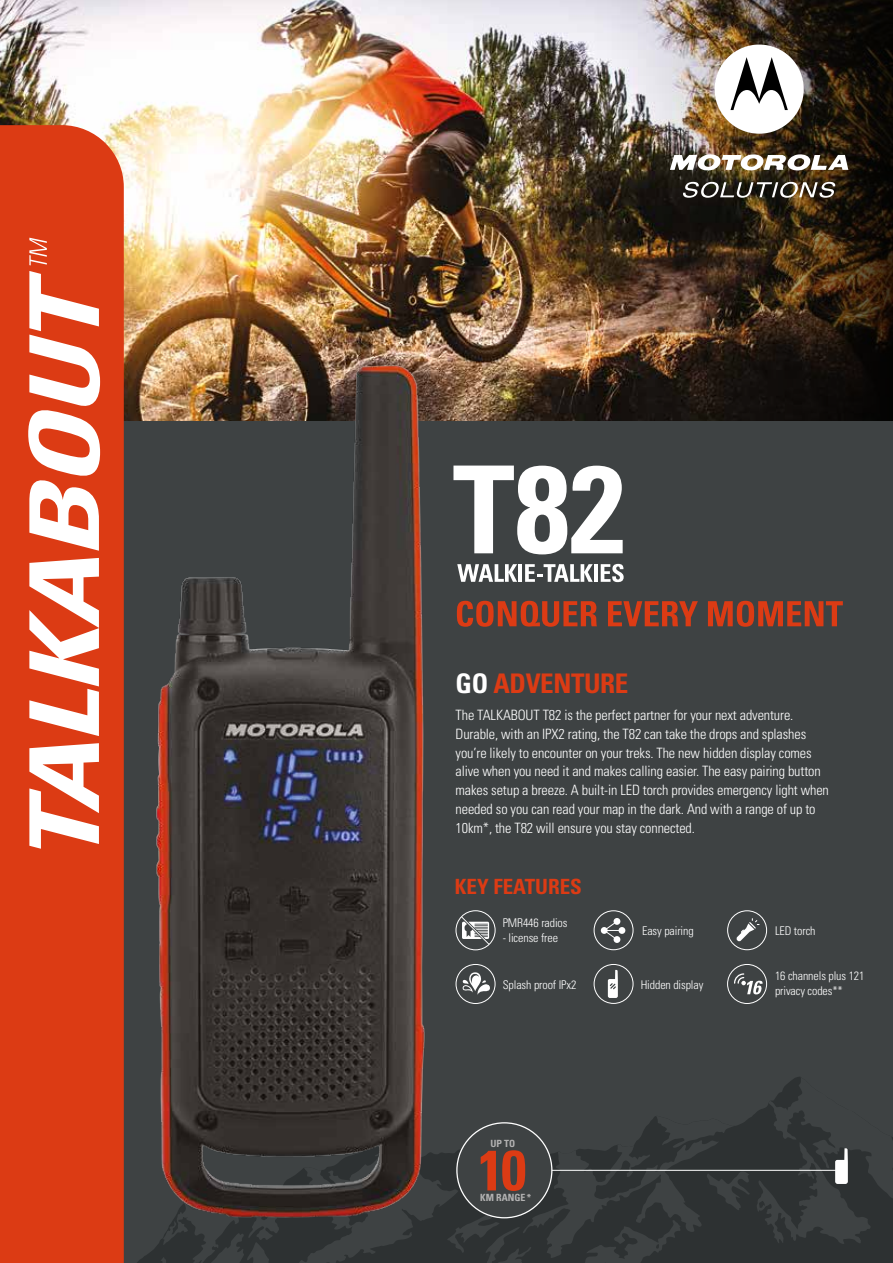
<style>
.page{position:relative;width:893px;height:1263px;background:#3e4243}
.page>*{position:absolute;margin:0;border:0;box-sizing:border-box;transform-origin:0 0}
.t1{font:700 condensed 27px "Univers";letter-spacing:-.015em;color:#dc3b14}
.t2{font:700 condensed 21px "Univers";color:#dc3b14}
.t3{font:300 condensed 14.25px/18.8px "Univers";letter-spacing:-.01em;color:#fff}
.t4{font:300 condensed 12px/15px "Univers";letter-spacing:-.01em;color:#fff}
.t5{font:700 condensed 9.9px "Univers";color:#b3b2b2}
.s1{color:#fff}
.s2{font-size:9.75px}
</style>
<div class="page">
<img style="left:0;top:0;width:583px;height:421px">
<img style="left:583px;top:0;width:310px;height:421px">
<svg style="left:750px;top:1113px;width:6px;height:150px"></svg>
<div style="left:0;top:125px;width:124px;height:1138px;background:#dc3b14"></div>
<svg style="left:28px;top:271px;width:72px;height:54px;background:#ea8d76"></svg>
<svg style="left:29px;top:238px;width:18px;height:27px"></svg>
<svg style="left:756px;top:1077px;width:137px;height:186px"></svg>
<hr style="left:486px;top:1170px;width:352px;height:1px;background:#fff">
<svg style="left:137px;top:1116px;width:613px;height:147px"></svg>
<svg style="left:568px;top:601px;width:29px;height:26px"></svg>
<svg style="left:608px;top:601px;width:90px;height:25px"></svg>
<svg style="left:708px;top:601px;width:135px;height:26px"></svg>
<div style="left:727px;top:910px;width:40px;height:40px;border:1px solid #fff;border-radius:50%"></div>
<svg style="left:736px;top:918px;width:23px;height:23px"></svg>
<div style="left:594px;top:910px;width:39px;height:40px;border:1px solid #fff;border-radius:50%"></div>
<div style="left:601px;top:927px;width:7px;height:7px;background:#fff;border-radius:50%"></div>
<div style="left:614px;top:918px;width:6px;height:7px;background:#fff;border-radius:50%"></div>
<div style="left:614px;top:936px;width:6px;height:7px;background:#fff;border-radius:50%"></div>
<svg style="left:603px;top:920px;width:22px;height:21px"></svg>
<div style="left:594px;top:964px;width:39px;height:40px;border:1px solid #fff;border-radius:50%"></div>
<svg style="left:608px;top:970px;width:10px;height:28px"></svg>
<img style="left:715px;top:45px;width:89px;height:89px">
<img style="left:670px;top:154px;width:178px;height:17px">
<svg style="left:683px;top:182px;width:152px;height:16px;background:#645f56"></svg>
<div style="left:727px;top:964px;width:40px;height:40px;border:1px solid #fff;border-radius:50%"></div>
<svg style="left:734px;top:973px;width:29px;height:21px"></svg>
<svg style="left:571px;top:466px;width:52px;height:88px"></svg>
<svg style="left:568px;top:564px;width:25px;height:18px"></svg>
<hr style="left:594px;top:564px;width:4px;height:18px;background:#fff">
<svg style="left:601px;top:564px;width:23px;height:18px"></svg>
<img style="left:0;top:325px;width:568px;height:934px">
<h1 class="t1" style="left:456px;top:667px;width:174px"><span class="s1">GO</span> ADVENTURE</h1>
<p class="t3" style="left:456px;top:705px;width:375px">The TALKABOUT T82 is the perfect partner for your next adventure.<br>Durable, with an IPX2 rating, the T82 can take the drops and splashes you’re likely to encounter on your treks. The new hidden display comes alive when you need it and makes calling easier. The easy pairing button makes setup a breeze. A built-in LED torch provides emergency light when needed so you can read your map in the dark. And with a range of up to 10km*, the T82 will ensure you stay connected.</p>
<h2 class="t2" style="left:455px;top:874px;width:129px">KEY FEATURES</h2>
<p class="t4" style="left:503px;top:915px;width:66px">PMR446 radios</p>
<p class="t4" style="left:503px;top:930px;width:57px">- license free</p>
<p class="t4" style="left:503px;top:977px;width:75px">Splash proof IPx2</p>
<p class="t5" style="left:490px;top:1137px;width:26px">UP TO</p>
<p class="t5" style="left:480px;top:1192px;width:52px">KM RANGE<span class="s2">*</span></p>
<p class="t4" style="left:642px;top:923px;width:53px">Easy pairing</p>
<p class="t4" style="left:641px;top:977px;width:64px">Hidden display</p>
<p class="t4" style="left:775px;top:923px;width:42px">LED torch</p>
<p class="t4" style="left:775px;top:968px;width:91px">16 channels plus 121 privacy codes**</p>
</div>
